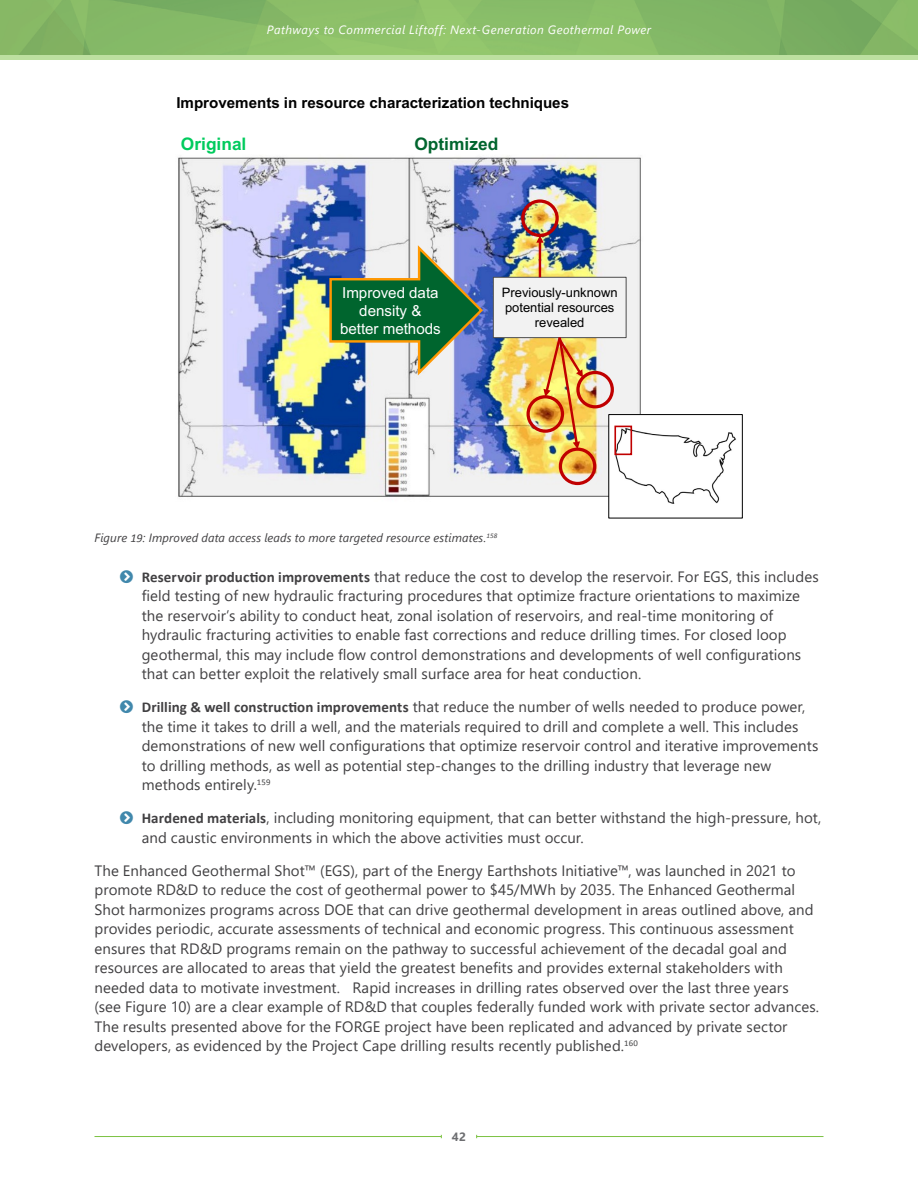
<style>
.page{position:relative;width:918px;height:1188px;background:#fff}
.page>*{position:absolute;margin:0;border:0;box-sizing:border-box;transform-origin:0 0}
.t1{font:700 17.25px "Arial";color:#00652e}
.t2{font:700 17.25px "Arial";color:#00cb5d}
.t3{font:700 15.15px "Arial";color:#000}
.t4{font:15.15px/17.9px "Arial";color:#fff;text-align:center}
.t5{font:15px/19.5px "Segoe UI";letter-spacing:.005em;color:#414042}
.t6{font:13.05px/15.1px "Arial";letter-spacing:-.005em;color:#000;text-align:center}
.t7{font:italic 12px "Segoe UI";letter-spacing:.01em;color:#414042}
.t8{font:italic 12px "Segoe UI";letter-spacing:.04em;color:#fff}
.t9{font:700 12px "Segoe UI";color:#6d6e71}
.s1{font-family:"Calibri"}
.s2{font-family:"Calibri";font-weight:700}
</style>
<div class="page">
<img style="left:0;top:0;width:918px;height:55px">
<hr style="left:477px;top:1136px;width:346px;height:1px;background:#7cc242">
<hr style="left:94px;top:1136px;width:347px;height:1px;background:#7cc242">
<hr style="left:0;top:55px;width:918px;height:4px;background:#bde0a0">
<img style="left:178px;top:155px;width:463px;height:342px">
<img style="left:610px;top:416px;width:126px;height:88px">
<div style="left:608px;top:414px;width:135px;height:104px;border:1px solid #000"></div>
<div style="left:614px;top:426px;width:18px;height:29px;border:2px solid #c00000"></div>
<svg style="left:328px;top:242px;width:157px;height:136px"></svg>
<div style="left:527px;top:395px;width:37px;height:38px;border:3px solid #c00000;border-radius:50%"></div>
<div style="left:559px;top:448px;width:37px;height:37px;border:3px solid #c00000;border-radius:50%"></div>
<div style="left:521px;top:199px;width:38px;height:38px;border:3px solid #c00000;border-radius:50%"></div>
<div style="left:576px;top:371px;width:38px;height:37px;border:3px solid #c00000;border-radius:50%"></div>
<div style="left:493px;top:277px;width:133px;height:61px;background:#f2f2f2"></div>
<div style="left:493px;top:277px;width:134px;height:61px;border:1px solid #4d4d4d"></div>
<svg style="left:536px;top:235px;width:8px;height:42px"></svg>
<img style="left:543px;top:337px;width:40px;height:112px">
<p class="t8" style="left:267px;top:19px;width:386px">Pathways to Commercial Liftoff: Next-Generation Geothermal Power</p>
<p class="t3" style="left:176px;top:92px;width:394px">Improvements in resource characterization techniques</p>
<p class="t2" style="left:181px;top:132px;width:67px">Original</p>
<p class="t1" style="left:414px;top:132px;width:85px">Optimized</p>
<p class="t4" style="left:340px;top:284px;width:102px">Improved data density &amp; better methods</p>
<p class="t6" style="left:502px;top:285px;width:117px">Previously-unknown potential resources revealed</p>
<p class="t7" style="left:94px;top:526px;width:404px">Figure <span class="s1">19</span>: Improved data access leads to more targeted resource estimates.<sup>158</sup></p>
<p class="t5" style="left:142px;top:565px;width:678px"><span class="s2">Reservoir production improvements</span> that reduce the cost to develop the reservoir. For EGS, this includes field testing of new hydraulic fracturing procedures that optimize fracture orientations to maximize the reservoir’s ability to conduct heat, zonal isolation of reservoirs, and real-time monitoring of hydraulic fracturing activities to enable fast corrections and reduce drilling times. For closed loop geothermal, this may include flow control demonstrations and developments of well configurations that can better exploit the relatively small surface area for heat conduction.</p>
<p class="t5" style="left:142px;top:696px;width:678px"><span class="s2">Drilling &amp; well construction improvements</span> that reduce the number of wells needed to produce power, the time it takes to drill a well, and the materials required to drill and complete a well. This includes demonstrations of new well configurations that optimize reservoir control and iterative improvements to drilling methods, as well as potential step-changes to the drilling industry that leverage new methods entirely<span class="s1">.</span><sup>159</sup></p>
<p class="t5" style="left:142px;top:807px;width:681px"><span class="s2">Hardened materials</span>, including monitoring equipment, that can better withstand the high-pressure, hot, and caustic environments in which the above activities must occur.</p>
<p class="t5" style="left:94px;top:859px;width:726px">The Enhanced Geothermal Shot™ (EGS), part of the Energy Earthshots Initiative™, was launched in 2021 to promote RD&amp;D to reduce the cost of geothermal power to $45/MWh by 2035. The Enhanced Geothermal Shot harmonizes programs across DOE that can drive geothermal development in areas outlined above, and provides periodic, accurate assessments of technical and economic progress. This continuous assessment ensures that RD&amp;D programs remain on the pathway to successful achievement of the decadal goal and resources are allocated to areas that yield the greatest benefits and provides external stakeholders with needed data to motivate investment. Rapid increases in drilling rates observed over the last three years<br>(see Figure 10) are a clear example of RD&amp;D that couples federally funded work with private sector advances.<br>The results presented above for the FORGE project have been replicated and advanced by private sector developers, as evidenced by the Project Cape drilling results recently published.<sup>160</sup></p>
<p class="t9" style="left:452px;top:1125px;width:16px">42</p>
</div>
